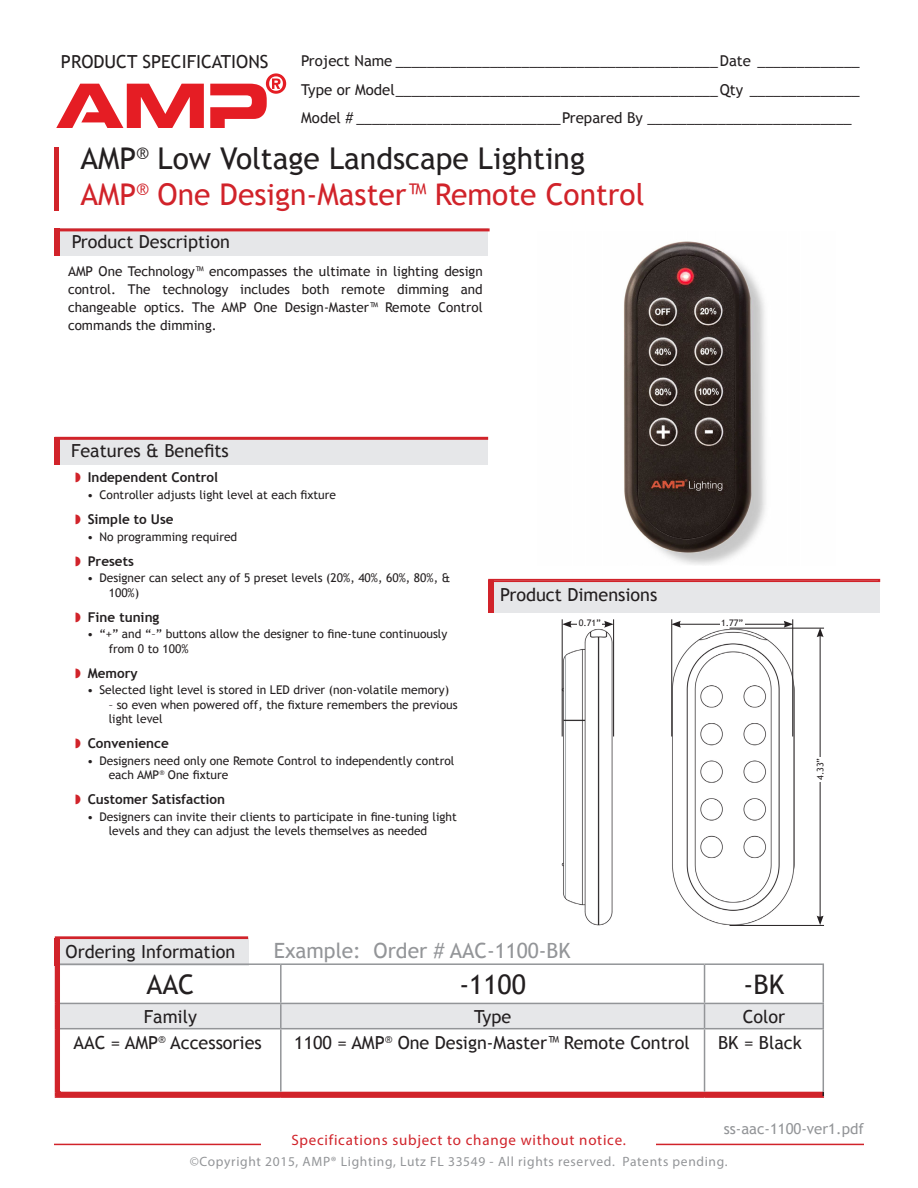
<style>
.page{position:relative;width:918px;height:1188px;background:#fff}
.page>*{position:absolute;margin:0;border:0;box-sizing:border-box;transform-origin:0 0}
.t1{font:30px "Trebuchet MS";color:#d1232a}
.t2{font:30px "Trebuchet MS";color:#231f20}
.t3{font:27px "Trebuchet MS";color:#231f20}
.t4{font:21px "Trebuchet MS";color:#939598}
.Spec_Headings{font:18px "Trebuchet MS";color:#231f20}
.t5{font:15px/28.5px "Trebuchet MS";color:#231f20;text-align:justify}
.t6{font:15px "Myriad Pro";letter-spacing:.05em;color:#d1232a}
.spec_bullets{font:15px "Trebuchet MS";color:#939598}
.t7{font:13.5px/18px "Trebuchet MS";color:#231f20;text-align:justify}
.t8{font:700 13.5px "Trebuchet MS";color:#231f20}
.t9{font:13.5px "Myriad Pro";letter-spacing:.05em;color:#939598}
.t10{font:12px/14.4px "Trebuchet MS";color:#231f20}
.drawing_dimensions{font:9px "Trebuchet MS";color:#231f20}
.s1{color:#d1232a}
</style>
<div class="page">
<svg style="left:210px;top:73px;width:76px;height:54px"></svg>
<svg style="left:57px;top:84px;width:147px;height:43px"></svg>
<div style="left:59px;top:228px;width:429px;height:28px;background:#e6e7e9"></div>
<div style="left:54px;top:228px;width:5px;height:28px;background:#d1232a"></div>
<div style="left:54px;top:228px;width:436px;height:3px;border:2px solid #d1232a"></div>
<div style="left:54px;top:147px;width:5px;height:64px;background:#d1232a"></div>
<hr style="left:54px;top:1144px;width:810px;height:1px;background:#d1232a">
<div style="left:262px;top:1134px;width:394px;height:27px;background:#fff"></div>
<div style="left:60px;top:437px;width:428px;height:27px;background:#e6e7e9"></div>
<div style="left:55px;top:437px;width:5px;height:27px;background:#d1232a"></div>
<div style="left:55px;top:437px;width:433px;height:3px;border:2px solid #d1232a"></div>
<img style="left:562px;top:628px;width:233px;height:298px">
<div style="left:493px;top:580px;width:387px;height:33px;background:#e6e7e9"></div>
<div style="left:488px;top:580px;width:5px;height:33px;background:#d1232a"></div>
<div style="left:488px;top:579px;width:392px;height:3px;border:2px solid #d1232a"></div>
<img style="left:624px;top:241px;width:142px;height:324px">
<div style="left:60px;top:938px;width:188px;height:27px;background:#e6e7e9"></div>
<div style="left:55px;top:938px;width:5px;height:27px;background:#d1232a"></div>
<svg style="left:56px;top:965px;width:767px;height:131px"></svg>
<hr style="left:60px;top:963px;width:221px;height:2px;background:#939598">
<hr style="left:281px;top:963px;width:424px;height:2px;background:#939598">
<hr style="left:280px;top:965px;width:2px;height:38px;background:#939598">
<hr style="left:705px;top:963px;width:119px;height:2px;background:#939598">
<hr style="left:704px;top:965px;width:1px;height:38px;background:#939598">
<hr style="left:823px;top:965px;width:1px;height:38px;background:#939598">
<hr style="left:280px;top:1029px;width:2px;height:63px;background:#939598">
<hr style="left:704px;top:1029px;width:1px;height:63px;background:#939598">
<hr style="left:823px;top:1029px;width:1px;height:63px;background:#939598">
<hr style="left:60px;top:1096px;width:221px;height:2px;background:#d1232a">
<hr style="left:281px;top:1096px;width:424px;height:2px;background:#d1232a">
<hr style="left:705px;top:1096px;width:119px;height:2px;background:#d1232a">
<hr style="left:55px;top:965px;width:1px;height:38px;background:#d1232a">
<hr style="left:55px;top:1029px;width:1px;height:62px;background:#d1232a">
<svg style="left:55px;top:1091px;width:6px;height:7px"></svg>
<svg style="left:55px;top:1003px;width:769px;height:26px;background:#dedee0"></svg>
<div style="left:55px;top:936px;width:193px;height:3px;border:2px solid #d1232a"></div>
<hr style="left:671px;top:619px;width:1px;height:118px;background:#231f20">
<hr style="left:792px;top:619px;width:1px;height:118px;background:#231f20">
<hr style="left:678px;top:624px;width:108px;height:1px;background:#231f20">
<svg style="left:671px;top:621px;width:10px;height:7px"></svg>
<svg style="left:784px;top:621px;width:9px;height:7px"></svg>
<hr style="left:730px;top:628px;width:94px;height:1px;background:#231f20">
<hr style="left:730px;top:925px;width:94px;height:1px;background:#231f20">
<hr style="left:820px;top:635px;width:1px;height:283px;background:#231f20">
<svg style="left:817px;top:628px;width:7px;height:9px"></svg>
<svg style="left:817px;top:916px;width:7px;height:9px"></svg>
<hr style="left:613px;top:619px;width:1px;height:118px;background:#231f20">
<hr style="left:562px;top:619px;width:1px;height:118px;background:#231f20">
<hr style="left:569px;top:624px;width:38px;height:1px;background:#231f20">
<svg style="left:562px;top:621px;width:10px;height:7px"></svg>
<svg style="left:604px;top:621px;width:10px;height:7px"></svg>
<div style="left:577px;top:619px;width:25px;height:7px;background:#fff"></div>
<div style="left:720px;top:619px;width:25px;height:7px;background:#fff"></div>
<div style="left:817px;top:757px;width:7px;height:24px;background:#fff"></div>
<h3 class="Spec_Headings" style="left:61px;top:51px;width:209px">PRODUCT SPECIFICATIONS</h3>
<p class="t5" style="left:301px;top:47px;width:560px">Project Name _________________________________________Date _____________ Type or Model_________________________________________Qty ______________ Model # __________________________Prepared By __________________________</p>
<p class="t2" style="left:80px;top:141px;width:506px">AMP<sup>®</sup> Low Voltage Landscape Lighting</p>
<p class="t1" style="left:80px;top:177px;width:566px">AMP<sup>®</sup> One Design-Master™ Remote Control</p>
<p class="Spec_Headings" style="left:72px;top:231px;width:160px">Product Description</p>
<p class="t7" style="left:68px;top:262px;width:416px">AMP One Technology™ encompasses the ultimate in lighting design control. The technology includes both remote dimming and changeable optics. The AMP One Design-Master™ Remote Control commands the dimming.</p>
<p class="Spec_Headings" style="left:71px;top:440px;width:159px">Features &amp; Benefits</p>
<p class="t8" style="left:75px;top:469px;width:145px"><span class="s1">◗</span> Independent Control</p>
<p class="t10" style="left:87px;top:488px;width:250px">• Controller adjusts light level at each fixture</p>
<p class="t8" style="left:75px;top:511px;width:100px"><span class="s1">◗</span> Simple to Use</p>
<p class="t10" style="left:87px;top:529px;width:152px">• No programming required</p>
<p class="t8" style="left:75px;top:552px;width:60px"><span class="s1">◗</span> Presets</p>
<p class="t10" style="left:109px;top:571px;width:343px;text-indent:-22px">• Designer can select any of 5 preset levels (20%, 40%, 60%, 80%, &amp;<br>100%)</p>
<p class="t8" style="left:75px;top:608px;width:86px"><span class="s1">◗</span> Fine tuning</p>
<p class="t10" style="left:109px;top:627px;width:340px;text-indent:-22px">• “+” and “–” buttons allow the designer to fine-tune continuously from 0 to 100%</p>
<p class="t8" style="left:75px;top:665px;width:64px"><span class="s1">◗</span> Memory</p>
<p class="t10" style="left:87px;top:683px;width:364px">• Selected light level is stored in LED driver (non-volatile memory)</p>
<p class="t10" style="left:109px;top:697px;width:350px">– so even when powered off, the fixture remembers the previous light level</p>
<p class="t8" style="left:75px;top:735px;width:95px"><span class="s1">◗</span> Convenience</p>
<p class="t10" style="left:109px;top:754px;width:347px;text-indent:-22px">• Designers need only one Remote Control to independently control each AMP<sup>®</sup> One fixture</p>
<p class="t8" style="left:75px;top:791px;width:152px"><span class="s1">◗</span> Customer Satisfaction</p>
<p class="t10" style="left:109px;top:810px;width:350px;text-indent:-22px">• Designers can invite their clients to participate in fine-tuning light levels and they can adjust the levels themselves as needed</p>
<p class="Spec_Headings" style="left:500px;top:584px;width:159px">Product Dimensions</p>
<p class="drawing_dimensions" style="left:579px;top:617px;width:24px">0.71”</p>
<p class="drawing_dimensions" style="left:721px;top:617px;width:24px">1.77”</p>
<p class="drawing_dimensions" style="left:815px;top:780px;width:24px;rotate:-90deg">4.33”</p>
<p class="Spec_Headings" style="left:66px;top:941px;width:171px">Ordering Information</p>
<p class="t4" style="left:274px;top:938px;width:298px">Example: Order # AAC-1100-BK</p>
<p class="t3" style="left:146px;top:968px;width:50px">AAC</p>
<p class="t3" style="left:459px;top:968px;width:68px">-1100</p>
<p class="t3" style="left:744px;top:968px;width:42px">-BK</p>
<p class="Spec_Headings" style="left:144px;top:1006px;width:55px">Family</p>
<p class="Spec_Headings" style="left:474px;top:1006px;width:39px">Type</p>
<p class="Spec_Headings" style="left:743px;top:1006px;width:44px">Color</p>
<p class="Spec_Headings" style="left:74px;top:1032px;width:190px">AAC = AMP<sup>®</sup> Accessories</p>
<p class="Spec_Headings" style="left:294px;top:1032px;width:397px">1100 = AMP<sup>®</sup> One Design-Master™ Remote Control</p>
<p class="Spec_Headings" style="left:718px;top:1032px;width:85px">BK = Black</p>
<p class="spec_bullets" style="left:724px;top:1120px;width:142px">ss-aac-1100-ver1.pdf</p>
<p class="t6" style="left:291px;top:1131px;width:336px">Specifications subject to change without notice.</p>
<p class="t9" style="left:190px;top:1153px;width:539px">©Copyright 2015, AMP® Lighting, Lutz FL 33549 - All rights reserved. Patents pending.</p>
</div>
